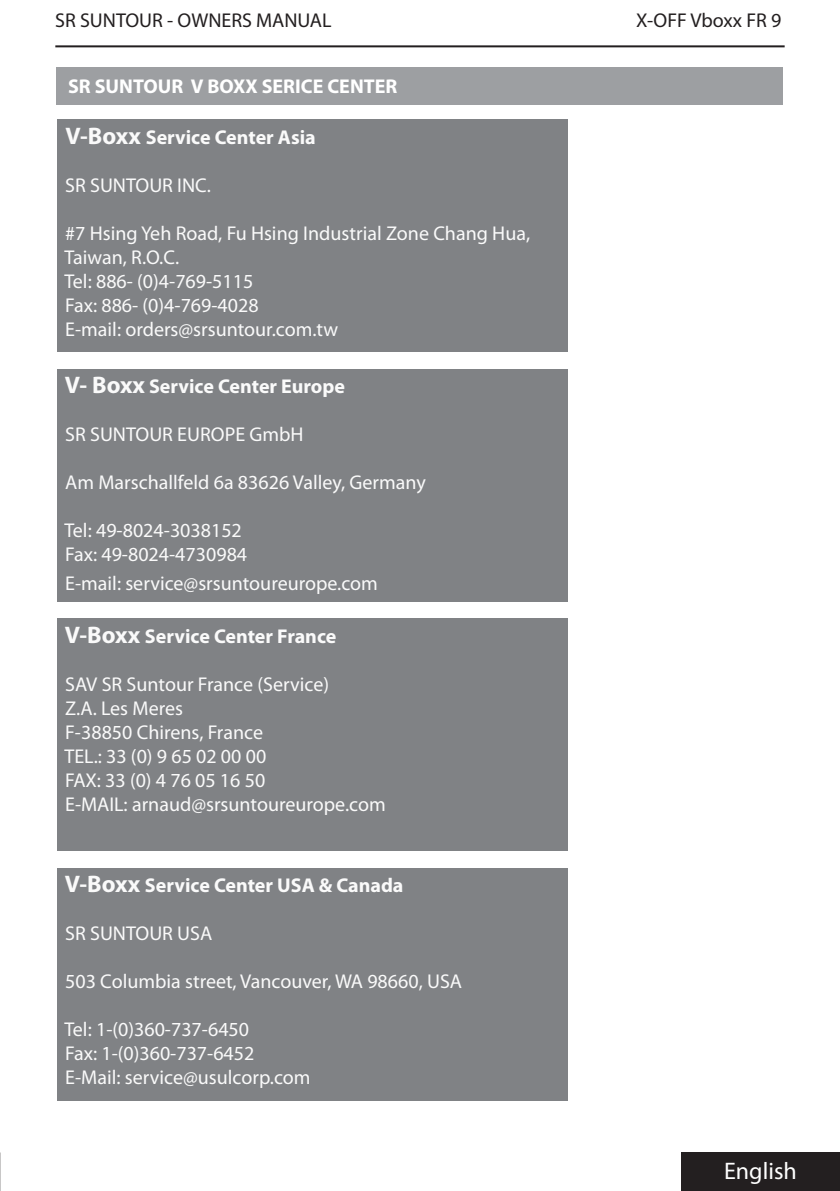
<style>
.page{position:relative;width:840px;height:1191px;background:#fff}
.page>*{position:absolute;margin:0;border:0;box-sizing:border-box;transform-origin:0 0}
.t1{font:24px "Myriad Pro";color:#fff}
.t2{font:20px/24px "Myriad Pro";color:#fafafa}
.t3{font:700 20px "Myriad Pro";color:#fafafa}
.t4{font:20px "Myriad Pro";color:#231f20}
.t5{font:700 20px "Myriad Pro";color:#fff}
.s1{font-size:24px}
</style>
<div class="page">
<hr style="left:55px;top:45px;width:729px;height:2px;background:#231f20">
<div style="left:680px;top:1152px;width:159px;height:39px;background:#231f20"></div>
<div style="left:57px;top:68px;width:725px;height:37px;background:#9d9fa2"></div>
<div style="left:57px;top:120px;width:510px;height:232px;background:#808285"></div>
<div style="left:57px;top:369px;width:510px;height:232px;background:#808285"></div>
<div style="left:57px;top:618px;width:510px;height:233px;background:#808285"></div>
<div style="left:57px;top:868px;width:510px;height:232px;background:#808285"></div>
<p class="t4" style="left:55px;top:8px;width:278px">SR SUNTOUR - OWNERS MANUAL</p>
<p class="t4" style="left:635px;top:8px;width:147px">X-OFF Vboxx FR 9</p>
<p class="t5" style="left:68px;top:73px;width:330px">SR SUNTOUR V BOXX SERICE CENTER</p>
<p class="t3" style="left:65px;top:124px;width:251px"><span class="s1">V-Boxx</span> Service Center Asia</p>
<p class="t2" style="left:65px;top:173px;width:147px">SR SUNTOUR INC.</p>
<p class="t2" style="left:64px;top:221px;width:467px">#7 Hsing Yeh Road, Fu Hsing Industrial Zone Chang Hua,<br>Taiwan, R.O.C.<br>Tel: 886- (0)4-769-5115<br>Fax: 886- (0)4-769-4028<br>E-mail: orders@srsuntour.com.tw</p>
<p class="t3" style="left:65px;top:373px;width:281px"><span class="s1">V- Boxx</span> Service Center Europe</p>
<p class="t2" style="left:65px;top:422px;width:240px">SR SUNTOUR EUROPE GmbH</p>
<p class="t2" style="left:65px;top:470px;width:362px">Am Marschallfeld 6a 83626 Valley, Germany</p>
<p class="t2" style="left:64px;top:518px;width:184px">Tel: 49-8024-3038152<br>Fax: 49-8024-4730984</p>
<p class="t2" style="left:65px;top:571px;width:314px">E-mail: service@srsuntoureurope.com</p>
<p class="t3" style="left:65px;top:623px;width:273px"><span class="s1">V-Boxx</span> Service Center France</p>
<p class="t2" style="left:64px;top:671px;width:322px">SAV SR Suntour France (Service)<br>Z.A. Les Meres<br>F-38850 Chirens, France<br>TEL.: 33 (0) 9 65 02 00 00<br>FAX: 33 (0) 4 76 05 16 50<br>E-MAIL: arnaud@srsuntoureurope.com</p>
<p class="t3" style="left:65px;top:872px;width:340px"><span class="s1">V-Boxx</span> Service Center USA &amp; Canada</p>
<p class="t2" style="left:65px;top:921px;width:148px">SR SUNTOUR USA</p>
<p class="t2" style="left:65px;top:969px;width:398px">503 Columbia street, Vancouver, WA 98660, USA</p>
<p class="t2" style="left:64px;top:1017px;width:247px">Tel: 1-(0)360-737-6450<br>Fax: 1-(0)360-737-6452<br>E-Mail: service@usulcorp.com</p>
<p class="t1" style="left:723px;top:1155px;width:74px">English</p>
</div>
